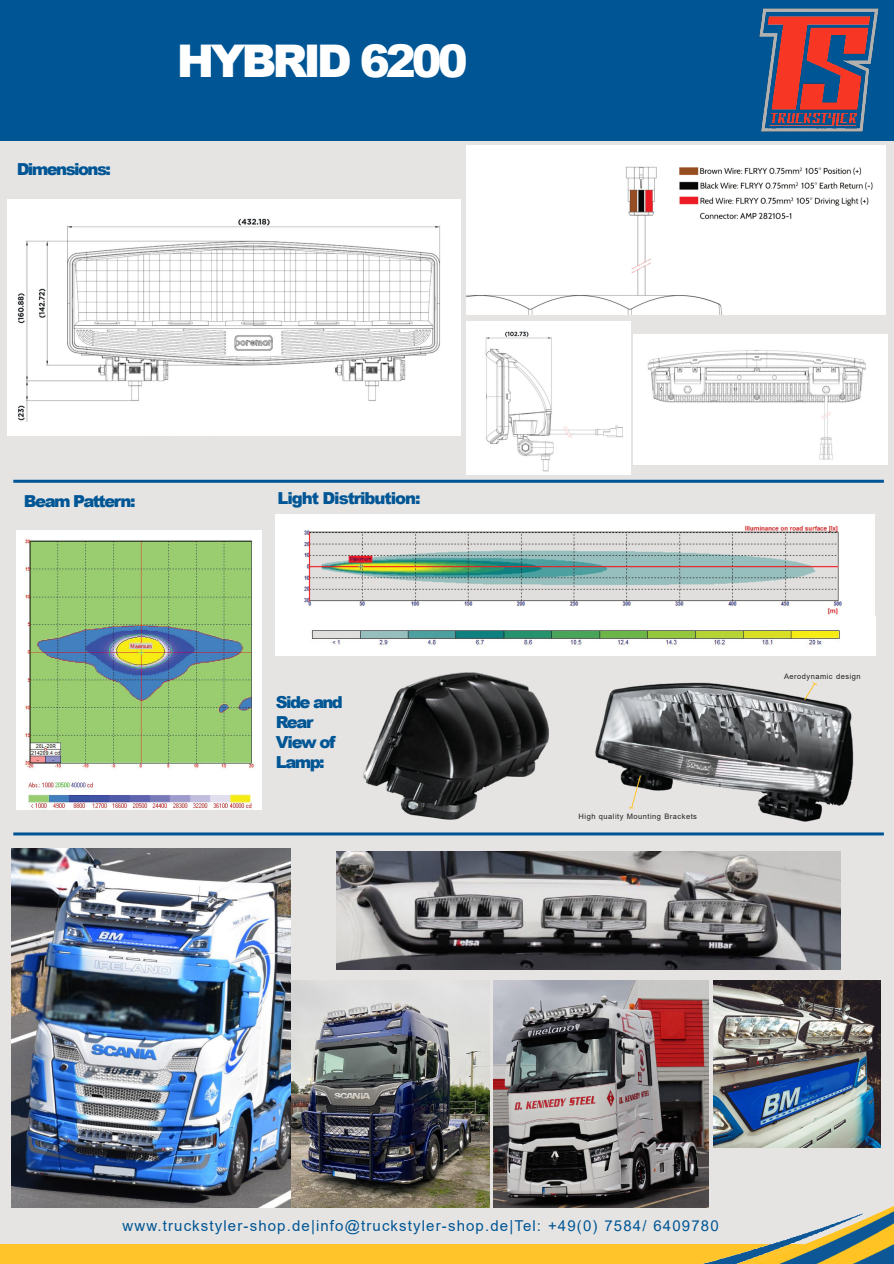
<style>
.page{position:relative;width:894px;height:1264px;background:#fff}
.page>*{position:absolute;margin:0;border:0;box-sizing:border-box;transform-origin:0 0}
.t1{font:900 45px "Arial";letter-spacing:-.09em;color:#fff}
.t2{font:900 16.5px/19.8px "Arial";letter-spacing:-.09em;color:#005695}
.t3{font:900 16.5px "Arial";letter-spacing:-.065em;color:#005695}
.t4{font:15px "Arial";letter-spacing:.075em;color:#005695}
.t5{font:7.5px "Arial";letter-spacing:.065em;color:#231f20}
</style>
<div class="page">
<div style="left:0;top:0;width:893px;height:1263px;background:#e5e4e3"></div>
<div style="left:0;top:0;width:893px;height:140px;background:#005695"></div>
<hr style="left:13px;top:832px;width:870px;height:3px;background:#005695">
<hr style="left:13px;top:479px;width:870px;height:3px;background:#005695">
<img style="left:0;top:1193px;width:893px;height:70px">
<img style="left:363px;top:672px;width:185px;height:146px">
<img style="left:7px;top:199px;width:453px;height:237px">
<img style="left:16px;top:530px;width:245px;height:279px">
<img style="left:595px;top:682px;width:258px;height:138px">
<img style="left:493px;top:980px;width:215px;height:226px">
<img style="left:11px;top:848px;width:279px;height:358px">
<img style="left:336px;top:851px;width:504px;height:117px">
<svg style="left:628px;top:774px;width:13px;height:34px"></svg>
<svg style="left:803px;top:682px;width:14px;height:18px"></svg>
<img style="left:276px;top:514px;width:598px;height:141px">
<img style="left:466px;top:146px;width:419px;height:169px">
<img style="left:466px;top:321px;width:164px;height:154px">
<img style="left:633px;top:335px;width:253px;height:129px">
<img style="left:291px;top:980px;width:198px;height:226px">
<img style="left:759px;top:8px;width:118px;height:124px">
<img style="left:713px;top:980px;width:167px;height:166px">
<p class="t2" style="left:17px;top:160px;width:96px">Dimensions:</p>
<h1 class="t1" style="left:177px;top:45px;width:292px">HYBRID 6200</h1>
<p class="t2" style="left:24px;top:493px;width:113px">Beam Pattern:</p>
<p class="t3" style="left:277px;top:492px;width:144px">Light Distribution:</p>
<p class="t2" style="left:276px;top:694px;width:68px">Side and<br>Rear<br>View of<br>Lamp:</p>
<p class="t5" style="left:578px;top:813px;width:120px">High quality Mounting Brackets</p>
<p class="t5" style="left:783px;top:673px;width:78px">Aerodynamic design</p>
<p class="t4" style="left:122px;top:1220px;width:597px">www.truckstyler-shop.de|info@truckstyler-shop.de|Tel: +49(0) 7584/ 6409780</p>
</div>
